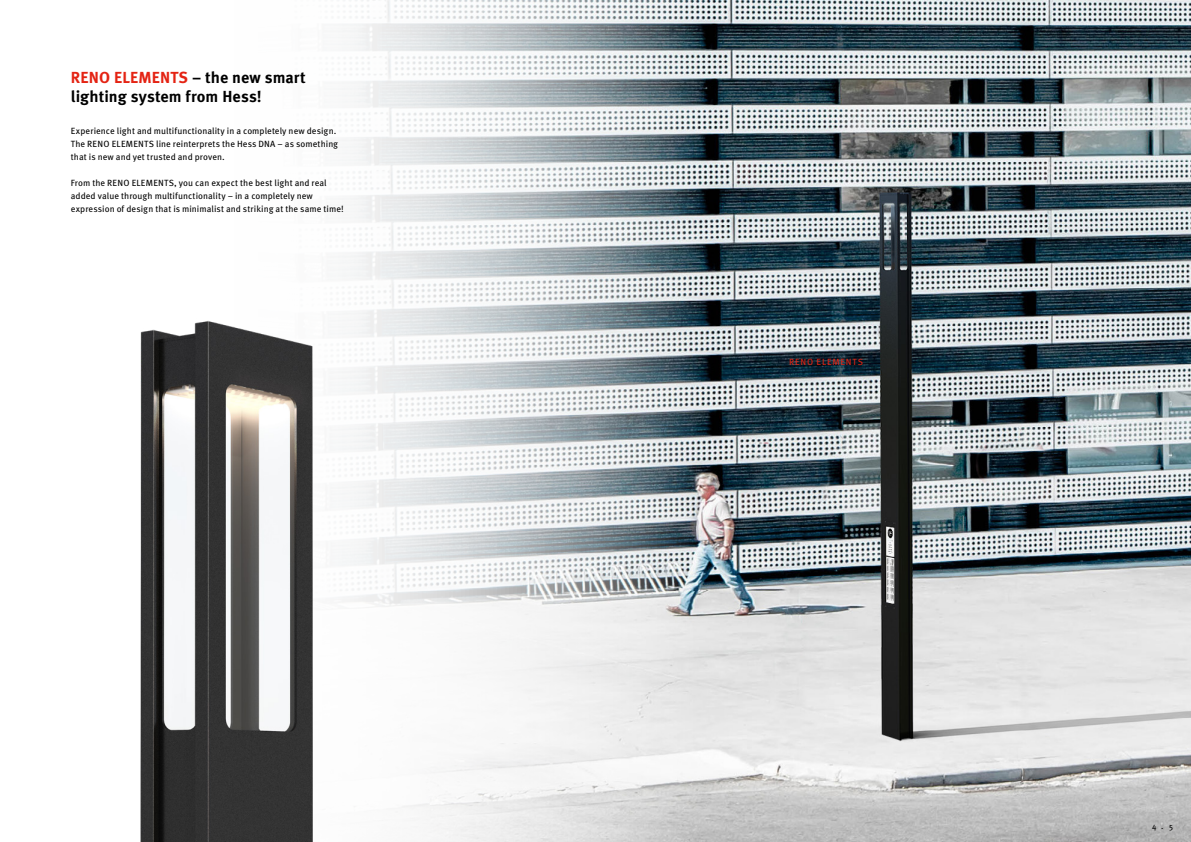
<style>
.page{position:relative;width:1191px;height:842px;background:#fff}
.page>*{position:absolute;margin:0;border:0;box-sizing:border-box;transform-origin:0 0}
.t1{font:700 16px/19.2px "Meta Pro";letter-spacing:.01em;color:#000}
.t2{font:9px/13px "Meta Pro";letter-spacing:.005em;color:#000}
.t3{font:9px "Meta Pro";letter-spacing:.09em;color:#e42313}
.t4{font:8px "Meta Pro";color:#000}
.s1{color:#e42313}
</style>
<div class="page">
<img style="left:342px;top:0;width:849px;height:842px">
<img style="left:140px;top:321px;width:173px;height:521px">
<h1 class="t1" style="left:71px;top:68px;width:236px"><span class="s1">RENO ELEMENTS</span> – the new smart lighting system from Hess!</h1>
<p class="t2" style="left:71px;top:125px;width:269px">Experience light and multifunctionality in a completely new design.<br>The RENO ELEMENTS line reinterprets the Hess DNA – as something that is new and yet trusted and proven.</p>
<p class="t2" style="left:71px;top:177px;width:274px">From the RENO ELEMENTS, you can expect the best light and real added value through multifunctionality – in a completely new expression of design that is minimalist and striking at the same time!</p>
<p class="t3" style="left:789px;top:357px;width:75px">RENO ELEMENTS</p>
<p class="t4" style="left:1152px;top:821px;width:22px">4 . 5</p>
</div>
